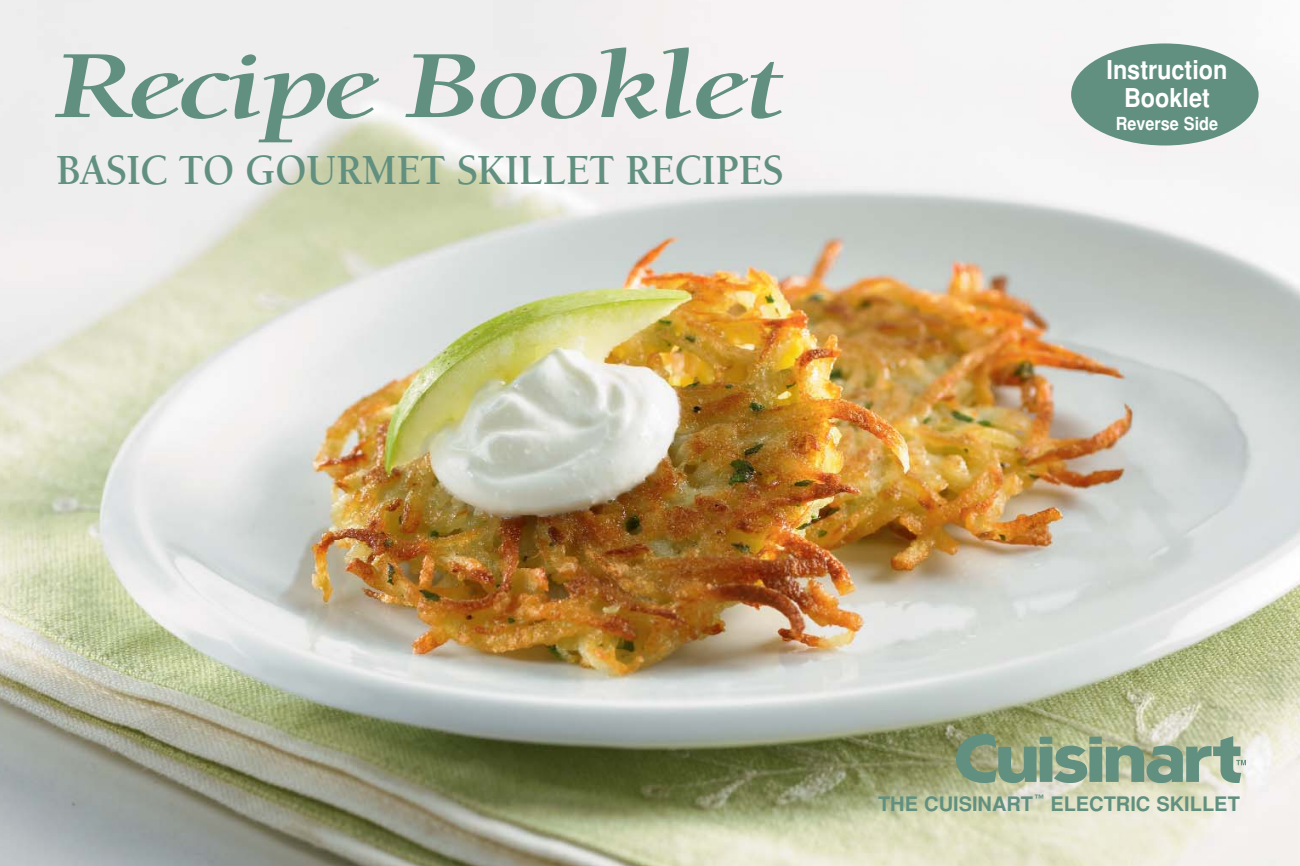
<style>
.page{position:relative;width:1300px;height:866px;background:#fff}
.page>*{position:absolute;margin:0;border:0;box-sizing:border-box;transform-origin:0 0}
.t1{font:italic 700 94px "Berkeley Old Style EF";letter-spacing:-.045em;color:#619080;scale:1.35 1}
.t2{font:700 42px "Berkeley Old Style EF";letter-spacing:.005em;color:#619080;scale:.94 1}
.t3{font:700 26px/28px "Helvetica";color:#fff;text-align:center;scale:.9 1}
.t4{font:700 20px "Helvetica";color:#619080}
.t5{font:700 18px "Helvetica";color:#fff;scale:.9 1}
.t6{font:700 10px "Helvetica";color:#619080}
</style>
<div class="page">
<img style="left:0;top:0;width:1299px;height:866px">
<h1 class="t1" style="left:48px;top:47px;width:543px">Recipe Booklet</h1>
<p class="t2" style="left:56px;top:152px;width:774px">BASIC TO GOURMET SKILLET RECIPES</p>
<p class="t3" style="left:1106px;top:58px;width:136px">Instruction<br>Booklet</p>
<p class="t5" style="left:1115px;top:117px;width:115px">Reverse Side</p>
<p class="t4" style="left:878px;top:796px;width:156px">THE CUISINART</p>
<p class="t6" style="left:1034px;top:794px;width:11px">™</p>
<p class="t4" style="left:1050px;top:796px;width:191px">ELECTRIC SKILLET</p>
</div>
